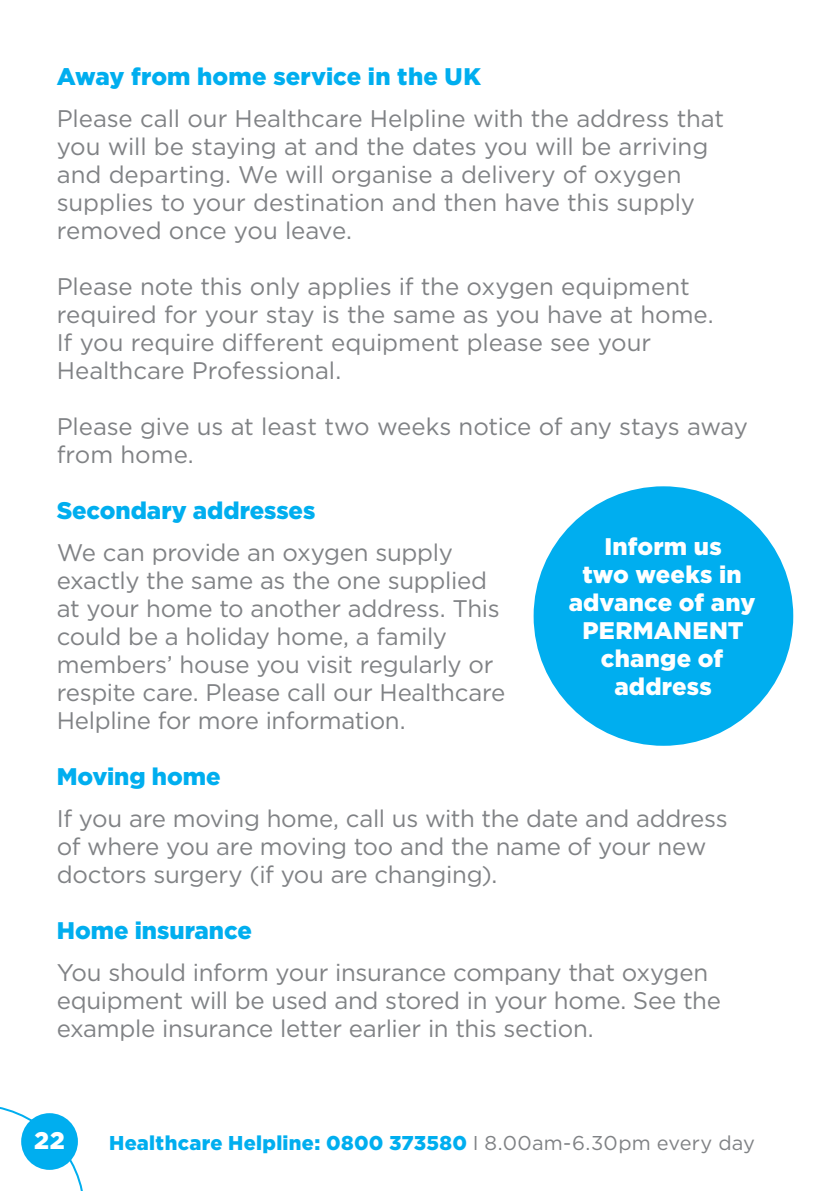
<style>
.page{position:relative;width:840px;height:1191px;background:#fff}
.page>*{position:absolute;margin:0;border:0;box-sizing:border-box;transform-origin:0 0}
.t1{font:24px/28px "Gotham";letter-spacing:-.01em;color:#808285}
.t2{font:900 24px/28px "Gotham";letter-spacing:.005em;color:#fff;text-align:center}
.t3{font:900 24px "Gotham";color:#00aeef}
.t4{font:900 24px "Gotham";color:#00aeef}
.t5{font:900 20px "Gotham";letter-spacing:.015em;color:#00aeef}
.s1{font-weight:400;color:#808285}
</style>
<div class="page">
<div style="left:533px;top:486px;width:259px;height:260px;background:#00aeef;border-radius:50%"></div>
<svg style="left:0;top:1107px;width:83px;height:84px"></svg>
<div style="left:21px;top:1113px;width:57px;height:56px;background:#00aeef;border-radius:50%"></div>
<p class="t3" style="left:57px;top:62px;width:425px">Away from home service in the UK</p>
<p class="t1" style="left:57px;top:104px;width:668px">Please call our Healthcare Helpline with the address that you will be staying at and the dates you will be arriving and departing. We will organise a delivery of oxygen supplies to your destination and then have this supply removed once you leave.</p>
<p class="t1" style="left:57px;top:272px;width:658px">Please note this only applies if the oxygen equipment required for your stay is the same as you have at home.<br>If you require different equipment please see your Healthcare Professional.</p>
<p class="t1" style="left:57px;top:412px;width:692px">Please give us at least two weeks notice of any stays away from home.</p>
<p class="t3" style="left:57px;top:496px;width:260px">Secondary addresses</p>
<p class="t1" style="left:57px;top:538px;width:450px">We can provide an oxygen supply exactly the same as the one supplied at your home to another address. This could be a holiday home, a family members’ house you visit regularly or respite care. Please call our Healthcare Helpline for more information.</p>
<p class="t3" style="left:57px;top:762px;width:165px">Moving home</p>
<p class="t1" style="left:57px;top:804px;width:672px">If you are moving home, call us with the date and address of where you are moving too and the name of your new doctors surgery (if you are changing).</p>
<p class="t4" style="left:57px;top:916px;width:196px">Home insurance</p>
<p class="t1" style="left:57px;top:958px;width:665px">You should inform your insurance company that oxygen equipment will be used and stored in your home. See the example insurance letter earlier in this section.</p>
<p class="t2" style="left:568px;top:531px;width:188px">Inform us<br>two weeks in advance of any<br>PERMANENT change of address</p>
<p class="t2" style="left:34px;top:1126px;width:32px">22</p>
<p class="t5" style="left:109px;top:1131px;width:647px">Healthcare Helpline: 0800 373580 <span class="s1">I</span> <span class="s1">8.00am-6.30pm every day</span></p>
</div>
